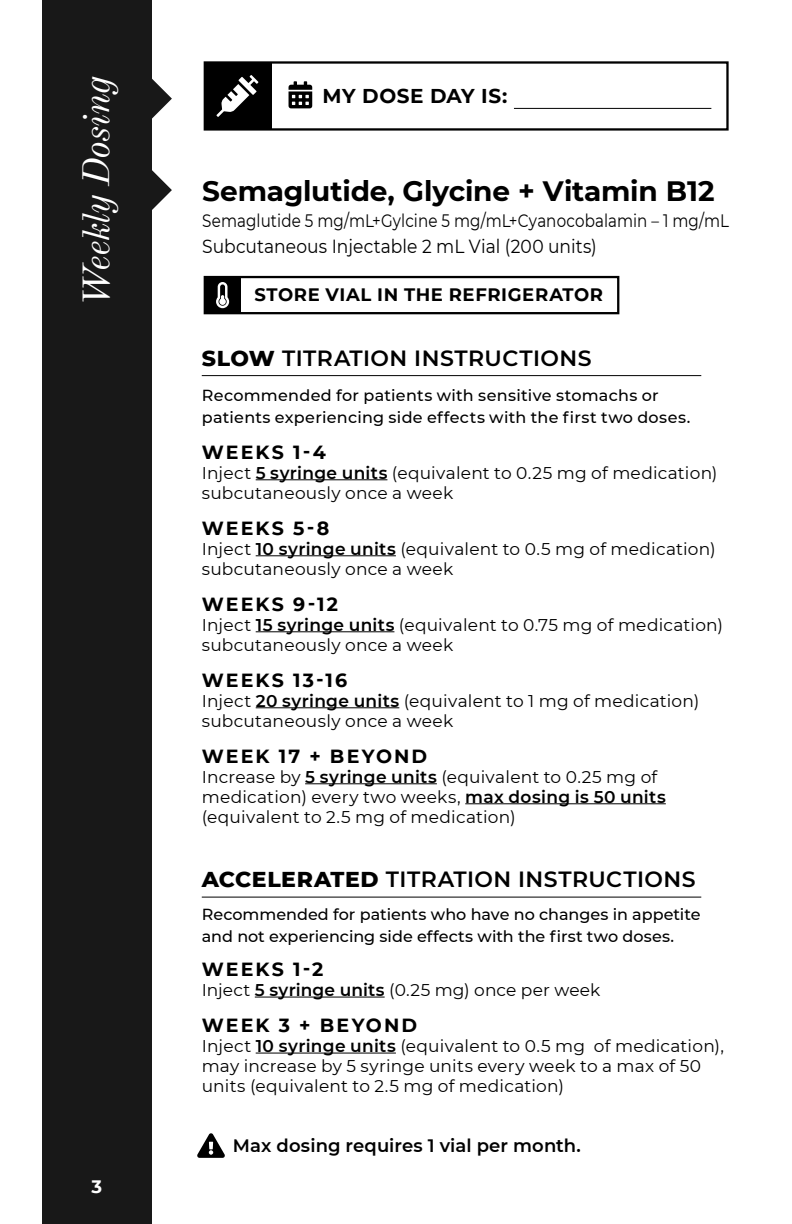
<style>
.page{position:relative;width:792px;height:1224px;background:#fff}
.page>*{position:absolute;margin:0;border:0;box-sizing:border-box;transform-origin:0 0}
.t1{font:italic 38px "Old Standard TT";letter-spacing:-.025em;color:#fff}
.t2{font:700 28px "Montserrat";letter-spacing:-.005em;color:#000}
.t3{font:600 22px "Montserrat";letter-spacing:.02em;color:#000}
.t4{font:700 20px "Montserrat";letter-spacing:.03em;color:#000}
.t5{font:700 19px "Montserrat";letter-spacing:.115em;color:#000}
.t6{font:19px "Montserrat";letter-spacing:.005em;color:#000;scale:.9 1}
.t7{font:18px "Montserrat";letter-spacing:.01em;color:#000;scale:.84 1}
.t8{font:600 18px "Montserrat";letter-spacing:.005em;color:#000}
.t9{font:700 18px "Montserrat";letter-spacing:.035em;color:#000}
.t10{font:700 18px "Montserrat";color:#fff}
.t11{font:17px/20px "Montserrat";letter-spacing:.015em;color:#000}
.t12{font:500 16px/22px "Montserrat";letter-spacing:.01em;color:#000}
.s1{font-weight:800}
.s2{font-weight:600}
</style>
<div class="page">
<div style="left:42px;top:0;width:109px;height:1224px;background:#181818"></div>
<hr style="left:255px;top:997px;width:130px;height:1px;background:#000">
<hr style="left:256px;top:1053px;width:140px;height:1px;background:#000">
<hr style="left:202px;top:897px;width:499px;height:1px;background:#000">
<hr style="left:256px;top:479px;width:131px;height:1px;background:#000">
<hr style="left:256px;top:555px;width:140px;height:1px;background:#000">
<hr style="left:256px;top:631px;width:138px;height:1px;background:#000">
<hr style="left:256px;top:707px;width:143px;height:1px;background:#000">
<hr style="left:305px;top:783px;width:132px;height:1px;background:#000">
<hr style="left:465px;top:803px;width:201px;height:1px;background:#000">
<hr style="left:202px;top:375px;width:499px;height:1px;background:#000">
<svg style="left:151px;top:170px;width:21px;height:41px"></svg>
<svg style="left:151px;top:78px;width:21px;height:41px"></svg>
<div style="left:204px;top:276px;width:415px;height:38px;border:2px solid #000"></div>
<div style="left:205px;top:277px;width:36px;height:36px;background:#000"></div>
<svg style="left:216px;top:282px;width:13px;height:26px"></svg>
<div style="left:204px;top:61px;width:525px;height:70px;border:2px solid #000"></div>
<div style="left:205px;top:62px;width:67px;height:67px;background:#000"></div>
<svg style="left:197px;top:1133px;width:28px;height:25px"></svg>
<svg style="left:216px;top:75px;width:42px;height:42px"></svg>
<svg style="left:289px;top:81px;width:23px;height:27px"></svg>
<hr style="left:514px;top:108px;width:197px;height:1px;background:#000">
<h1 class="t1" style="left:67px;top:307px;width:233px;rotate:-90deg">Weekly Dosing</h1>
<p class="t10" style="left:91px;top:1174px;width:12px">3</p>
<p class="t4" style="left:323px;top:82px;width:186px">MY DOSE DAY IS:</p>
<h2 class="t2" style="left:202px;top:170px;width:514px">Semaglutide, Glycine + Vitamin B12</h2>
<p class="t7" style="left:202px;top:208px;width:629px">Semaglutide 5 mg/mL+Gylcine 5 mg/mL+Cyanocobalamin – 1 mg/mL</p>
<p class="t6" style="left:202px;top:233px;width:440px">Subcutaneous Injectable 2 mL Vial (200 units)</p>
<p class="t9" style="left:254px;top:282px;width:350px">STORE VIAL IN THE REFRIGERATOR</p>
<p class="t3" style="left:202px;top:343px;width:391px"><span class="s1">SLOW</span> TITRATION INSTRUCTIONS</p>
<p class="t12" style="left:202px;top:384px;width:490px">Recommended for patients with sensitive stomachs or patients experiencing side effects with the first two doses.</p>
<p class="t5" style="left:202px;top:438px;width:126px">WEEKS 1-4</p>
<p class="t11" style="left:202px;top:462px;width:517px">Inject <span class="s2">5 syringe units</span> (equivalent to 0.25 mg of medication) subcutaneously once a week</p>
<p class="t5" style="left:202px;top:514px;width:129px">WEEKS 5-8</p>
<p class="t11" style="left:202px;top:538px;width:516px">Inject <span class="s2">10 syringe units</span> (equivalent to 0.5 mg of medication) subcutaneously once a week</p>
<p class="t5" style="left:202px;top:590px;width:138px">WEEKS 9-12</p>
<p class="t11" style="left:202px;top:614px;width:523px">Inject <span class="s2">15 syringe units</span> (equivalent to 0.75 mg of medication) subcutaneously once a week</p>
<p class="t5" style="left:202px;top:666px;width:147px">WEEKS 13-16</p>
<p class="t11" style="left:202px;top:690px;width:499px">Inject <span class="s2">20 syringe units</span> (equivalent to 1 mg of medication) subcutaneously once a week</p>
<p class="t5" style="left:202px;top:742px;width:227px">WEEK 17 + BEYOND</p>
<p class="t11" style="left:202px;top:766px;width:466px">Increase by <span class="s2">5 syringe units</span> (equivalent to 0.25 mg of medication) every two weeks, <span class="s2">max dosing is 50 units </span>(equivalent to 2.5 mg of medication)</p>
<p class="t3" style="left:202px;top:864px;width:495px"><span class="s1">ACCELERATED</span> TITRATION INSTRUCTIONS</p>
<p class="t12" style="left:202px;top:902px;width:500px">Recommended for patients who have no changes in appetite and not experiencing side effects with the first two doses.</p>
<p class="t5" style="left:202px;top:955px;width:123px">WEEKS 1-2</p>
<p class="t11" style="left:202px;top:979px;width:400px">Inject <span class="s2">5 syringe units</span> (0.25 mg) once per week</p>
<p class="t5" style="left:202px;top:1011px;width:217px">WEEK 3 + BEYOND</p>
<p class="t11" style="left:202px;top:1035px;width:524px">Inject <span class="s2">10 syringe units</span> (equivalent to 0.5 mg of medication), may increase by 5 syringe units every week to a max of 50 units (equivalent to 2.5 mg of medication)</p>
<p class="t8" style="left:233px;top:1133px;width:350px">Max dosing requires 1 vial per month.</p>
</div>
